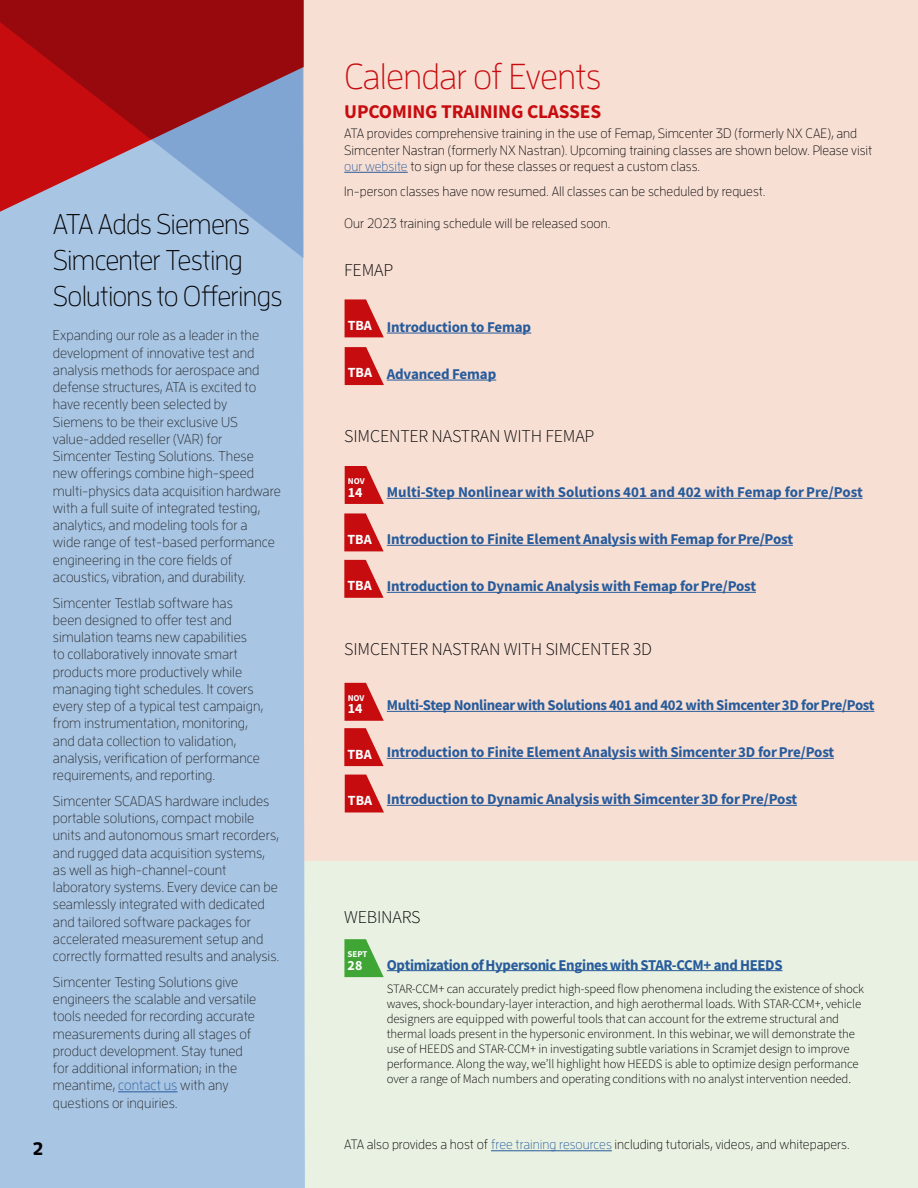
<style>
.page{position:relative;width:918px;height:1188px;background:#fff}
.page>*{position:absolute;margin:0;border:0;box-sizing:border-box;transform-origin:0 0}
.t1{font:300 36px "Enzo OT";letter-spacing:-.02em;color:#c70c0f}
.main_body{font:300 28.5px/36px "Enzo OT";letter-spacing:-.03em;color:#000}
.t2{font:19.5px "Source Sans Variable";letter-spacing:-.01em;color:#c70c0f}
.Events_subs{font:300 18px "Source Sans Pro";letter-spacing:-.01em;color:#000}
.t3{font:700 18px "Enzo OT";color:#000}
.EVENT_TEXT{font:15px "Source Sans Variable";letter-spacing:-.01em;color:#275b9b}
.t4{font:300 14.25px/17.2px "Enzo OT";color:#232728}
.t5{font:14.1px "Source Sans Variable";color:#fff}
.t6{font:300 13.5px/16.2px "Enzo OT";color:#000}
.EVENT_TEXT-2{font:300 12.75px/15px "Source Sans Pro";letter-spacing:-.01em;color:#000}
.t7{font:8.85px "Source Sans Variable";color:#fff}
.s1{color:#275b9b}
</style>
<div class="page">
<div style="left:297px;top:0;width:621px;height:1111px;background:#f8dfd4"></div>
<div style="left:0;top:862px;width:918px;height:326px;background:#e9f1e2"></div>
<hr style="left:344px;top:172px;width:64px;height:1px;background:#275b9b">
<hr style="left:387px;top:333px;width:144px;height:1px;background:#275b9b">
<hr style="left:387px;top:380px;width:109px;height:1px;background:#275b9b">
<hr style="left:387px;top:498px;width:476px;height:1px;background:#275b9b">
<hr style="left:387px;top:545px;width:406px;height:1px;background:#275b9b">
<hr style="left:387px;top:592px;width:369px;height:1px;background:#275b9b">
<hr style="left:387px;top:711px;width:487px;height:1px;background:#275b9b">
<hr style="left:387px;top:758px;width:447px;height:1px;background:#275b9b">
<hr style="left:387px;top:805px;width:410px;height:1px;background:#275b9b">
<hr style="left:387px;top:970px;width:396px;height:1px;background:#275b9b">
<div style="left:0;top:258px;width:305px;height:930px;background:#a9c5e4"></div>
<svg style="left:0;top:0;width:304px;height:258px;background:#a25769"></svg>
<hr style="left:491px;top:1151px;width:121px;height:1px;background:#275b9b">
<hr style="left:118px;top:1092px;width:59px;height:1px;background:#275b9b">
<svg style="left:344px;top:939px;width:40px;height:38px"></svg>
<div style="left:348px;top:948px;width:22px;height:29px;background:#3fa535"></div>
<svg style="left:345px;top:466px;width:39px;height:38px"></svg>
<svg style="left:344px;top:560px;width:40px;height:38px"></svg>
<svg style="left:345px;top:683px;width:39px;height:38px"></svg>
<svg style="left:345px;top:347px;width:39px;height:38px"></svg>
<svg style="left:345px;top:299px;width:39px;height:38px"></svg>
<svg style="left:345px;top:775px;width:39px;height:38px"></svg>
<svg style="left:344px;top:728px;width:40px;height:38px"></svg>
<svg style="left:344px;top:513px;width:40px;height:38px"></svg>
<p class="main_body" style="left:53px;top:205px;width:231px">ATA Adds Siemens<br>Simcenter Testing<br>Solutions to Offerings</p>
<p class="t4" style="left:53px;top:326px;width:230px">Expanding our role as a leader in the development of innovative test and analysis methods for aerospace and defense structures, ATA is excited to have recently been selected by Siemens to be their exclusive US value-added reseller (VAR) for Simcenter Testing Solutions. These new offerings combine high-speed multi-physics data acquisition hardware with a full suite of integrated testing, analytics, and modeling tools for a<br>wide range of test-based performance engineering in the core fields of acoustics, vibration, and durability.</p>
<p class="t4" style="left:53px;top:594px;width:212px">Simcenter Testlab software has been designed to offer test and simulation teams new capabilities<br>to collaboratively innovate smart products more productively while managing tight schedules. It covers every step of a typical test campaign, from instrumentation, monitoring, and data collection to validation, analysis, verification of performance requirements, and reporting.</p>
<p class="t4" style="left:53px;top:792px;width:228px">Simcenter SCADAS hardware includes portable solutions, compact mobile units and autonomous smart recorders, and rugged data acquisition systems, as well as high-channel-count laboratory systems. Every device can be seamlessly integrated with dedicated and tailored software packages for accelerated measurement setup and correctly formatted results and analysis.</p>
<p class="t4" style="left:53px;top:973px;width:205px">Simcenter Testing Solutions give engineers the scalable and versatile tools needed for recording accurate measurements during all stages of product development. Stay tuned for additional information; in the meantime, <span class="s1">contact us</span> with any questions or inquiries.</p>
<p class="t3" style="left:33px;top:1138px;width:12px">2</p>
<p class="t1" style="left:344px;top:55px;width:258px">Calendar of Events</p>
<p class="t2" style="left:344px;top:100px;width:258px">UPCOMING TRAINING CLASSES</p>
<p class="t6" style="left:344px;top:125px;width:530px">ATA provides comprehensive training in the use of Femap, Simcenter 3D (formerly NX CAE), and<br>Simcenter Nastran (formerly NX Nastran). Upcoming training classes are shown below. Please visit <span class="s1">our website</span> to sign up for these classes or request a custom class.</p>
<p class="t6" style="left:344px;top:182px;width:423px">In-person classes have now resumed. All classes can be scheduled by request.</p>
<p class="t6" style="left:344px;top:215px;width:268px">Our 2023 training schedule will be released soon.</p>
<p class="Events_subs" style="left:344px;top:258px;width:51px">FEMAP</p>
<p class="t5" style="left:348px;top:317px;width:26px">TBA</p>
<p class="t5" style="left:348px;top:364px;width:26px">TBA</p>
<p class="EVENT_TEXT" style="left:387px;top:318px;width:146px">Introduction to Femap</p>
<p class="EVENT_TEXT" style="left:387px;top:365px;width:111px">Advanced Femap</p>
<p class="Events_subs" style="left:344px;top:424px;width:252px">SIMCENTER NASTRAN WITH FEMAP</p>
<p class="t7" style="left:348px;top:476px;width:18px">NOV</p>
<p class="t5" style="left:348px;top:483px;width:16px">14</p>
<p class="t5" style="left:347px;top:531px;width:26px">TBA</p>
<p class="t5" style="left:347px;top:577px;width:26px">TBA</p>
<p class="EVENT_TEXT" style="left:387px;top:483px;width:478px">Multi-Step Nonlinear with Solutions 401 and 402 with Femap for Pre/Post</p>
<p class="EVENT_TEXT" style="left:387px;top:530px;width:408px">Introduction to Finite Element Analysis with Femap for Pre/Post</p>
<p class="EVENT_TEXT" style="left:387px;top:577px;width:371px">Introduction to Dynamic Analysis with Femap for Pre/Post</p>
<p class="Events_subs" style="left:344px;top:637px;width:309px">SIMCENTER NASTRAN WITH SIMCENTER 3D</p>
<p class="t7" style="left:348px;top:692px;width:18px">NOV</p>
<p class="t5" style="left:348px;top:700px;width:16px">14</p>
<p class="t5" style="left:347px;top:745px;width:26px">TBA</p>
<p class="t5" style="left:348px;top:792px;width:26px">TBA</p>
<p class="EVENT_TEXT" style="left:387px;top:696px;width:489px">Multi-Step Nonlinear with Solutions 401 and 402 with Simcenter 3D for Pre/Post</p>
<p class="EVENT_TEXT" style="left:387px;top:743px;width:449px">Introduction to Finite Element Analysis with Simcenter 3D for Pre/Post</p>
<p class="EVENT_TEXT" style="left:387px;top:790px;width:412px">Introduction to Dynamic Analysis with Simcenter 3D for Pre/Post</p>
<p class="Events_subs" style="left:344px;top:905px;width:78px">WEBINARS</p>
<p class="EVENT_TEXT" style="left:387px;top:955px;width:397px">Optimization of Hypersonic Engines with STAR-CCM+ and HEEDS</p>
<p class="EVENT_TEXT-2" style="left:387px;top:982px;width:479px">STAR-CCM+ can accurately predict high-speed flow phenomena including the existence of shock waves, shock-boundary-layer interaction, and high aerothermal loads. With STAR-CCM+, vehicle designers are equipped with powerful tools that can account for the extreme structural and thermal loads present in the hypersonic environment. In this webinar, we will demonstrate the use of HEEDS and STAR-CCM+ in investigating subtle variations in Scramjet design to improve performance. Along the way, we’ll highlight how HEEDS is able to optimize design performance over a range of Mach numbers and operating conditions with no analyst intervention needed.</p>
<p class="t7" style="left:348px;top:949px;width:22px">SEPT</p>
<p class="t5" style="left:348px;top:957px;width:16px">28</p>
<p class="t6" style="left:344px;top:1136px;width:507px">ATA also provides a host of <span class="s1">free training resources</span> including tutorials, videos, and whitepapers.</p>
</div>
